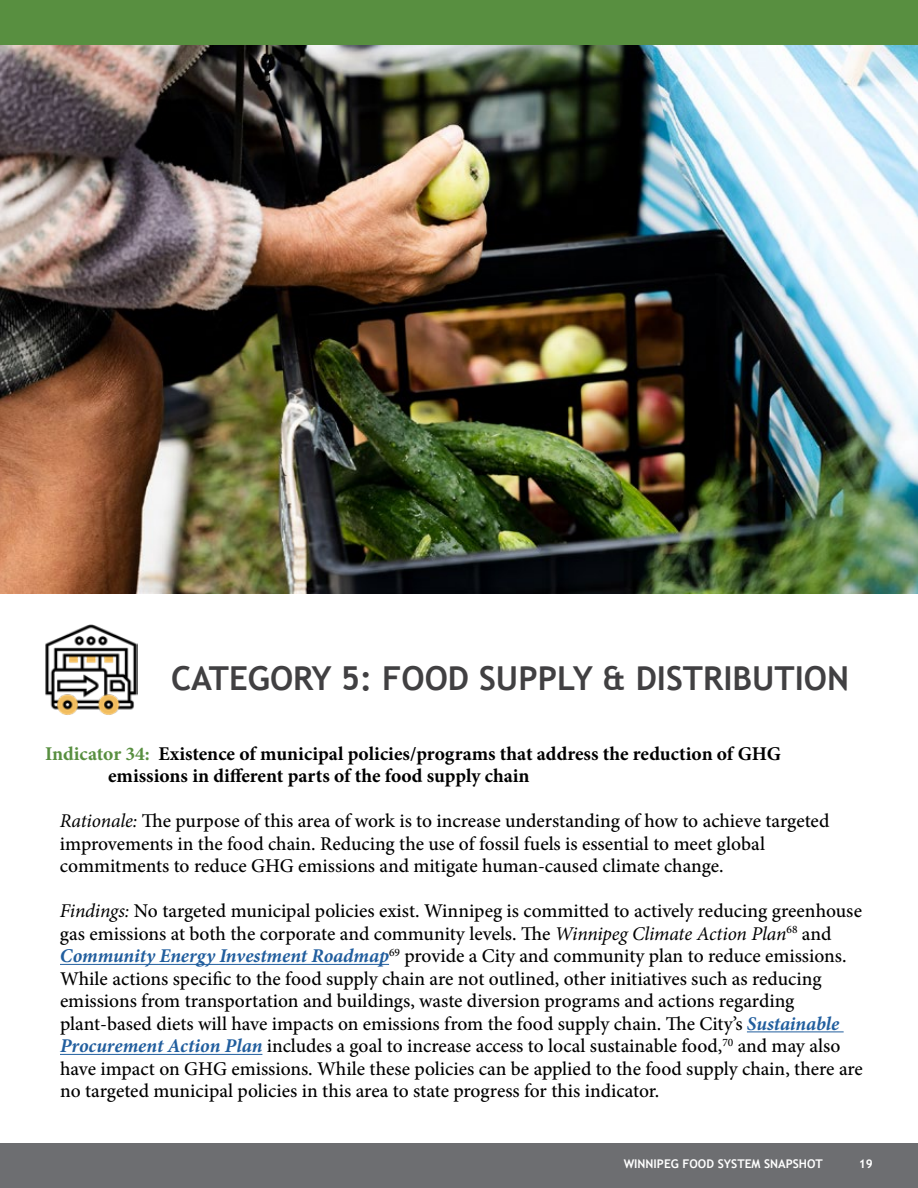
<style>
.page{position:relative;width:918px;height:1188px;background:#fff}
.page>*{position:absolute;margin:0;border:0;box-sizing:border-box;transform-origin:0 0}
.t1{font:700 33px "Trebuchet MS";color:#414042}
.t2{font:500 19.5px/22.5px "Minion Pro";color:#000}
.t3{font:700 19.5px/22.5px "Minion Pro";color:#000}
.t4{font:700 12px "Trebuchet MS";color:#fff}
.s1{color:#588f40}
.s2{font-weight:400;font-style:italic}
.s3{font-weight:700;font-style:italic;color:#215e9e}
</style>
<div class="page">
<div style="left:0;top:0;width:918px;height:45px;background:#588f40"></div>
<div style="left:0;top:1143px;width:918px;height:45px;background:#6d6e71"></div>
<hr style="left:60px;top:964px;width:329px;height:1px;background:#215e9e">
<hr style="left:747px;top:1031px;width:97px;height:1px;background:#215e9e">
<hr style="left:60px;top:1054px;width:202px;height:1px;background:#215e9e">
<img style="left:0;top:45px;width:918px;height:549px">
<img style="left:45px;top:624px;width:92px;height:91px">
<h1 class="t1" style="left:171px;top:658px;width:680px">CATEGORY 5: FOOD SUPPLY &amp; DISTRIBUTION</h1>
<p class="t3" style="left:108px;top:742px;width:674px;text-indent:-63px"><span class="s1">Indicator 34:</span> Existence of municipal policies/programs that address the reduction of GHG emissions in different parts of the food supply chain</p>
<p class="t2" style="left:60px;top:810px;width:771px"><span class="s2">Rationale:</span> The purpose of this area of work is to increase understanding of how to achieve targeted improvements in the food chain. Reducing the use of fossil fuels is essential to meet global commitments to reduce GHG emissions and mitigate human-caused climate change.</p>
<p class="t2" style="left:60px;top:900px;width:804px"><span class="s2">Findings:</span> No targeted municipal policies exist. Winnipeg is committed to actively reducing greenhouse gas emissions at both the corporate and community levels. The <span class="s2">Winnipeg Climate Action Plan</span><sup>68</sup> and <span class="s3">Community Energy Investment Roadmap</span><sup>69</sup> provide a City and community plan to reduce emissions.<br>While actions specific to the food supply chain are not outlined, other initiatives such as reducing emissions from transportation and buildings, waste diversion programs and actions regarding plant-based diets will have impacts on emissions from the food supply chain. The City’s <span class="s3">Sustainable Procurement Action Plan</span> includes a goal to increase access to local sustainable food,<sup>70</sup> and may also have impact on GHG emissions. While these policies can be applied to the food supply chain, there are no targeted municipal policies in this area to state progress for this indicator.</p>
<p class="t4" style="left:624px;top:1156px;width:201px">WINNIPEG FOOD SYSTEM SNAPSHOT</p>
<p class="t4" style="left:859px;top:1156px;width:16px">19</p>
</div>
